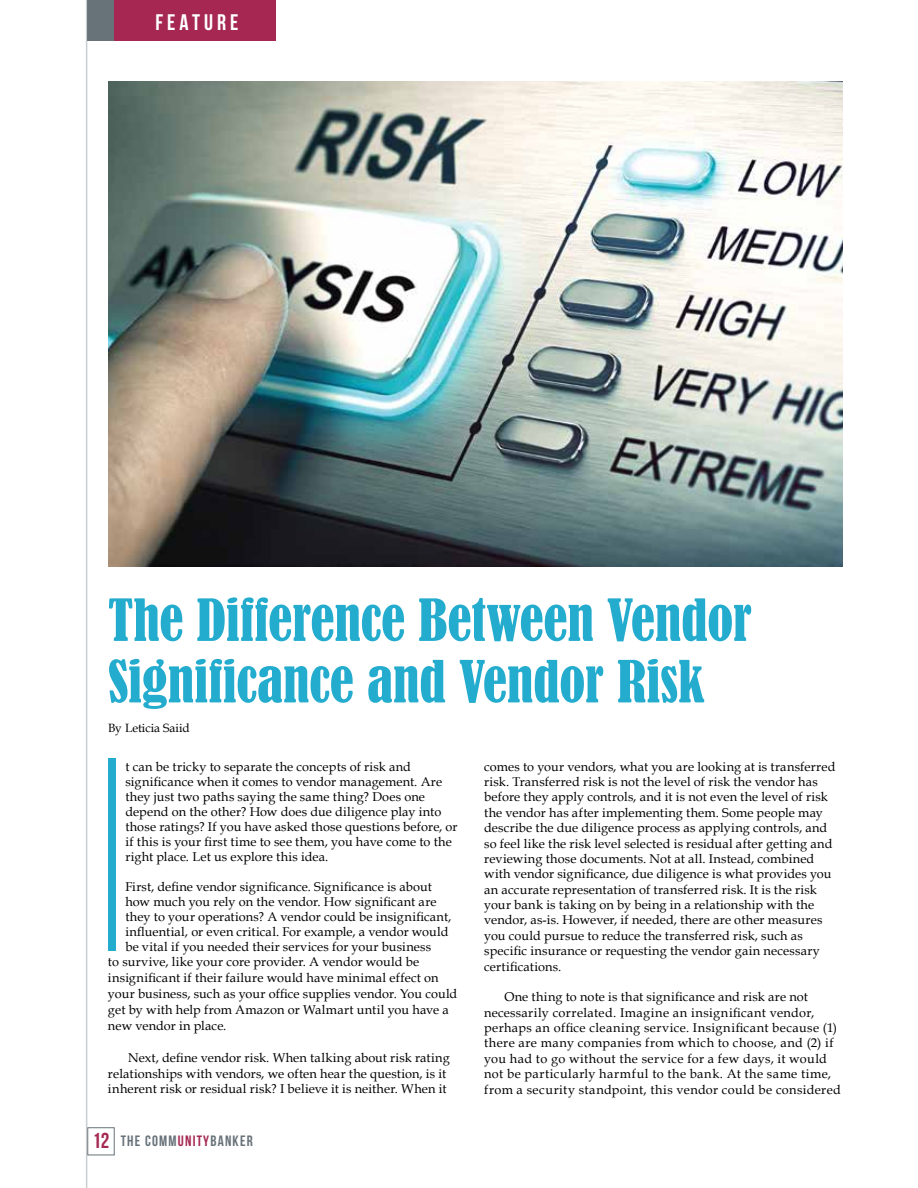
<style>
.page{position:relative;width:918px;height:1188px;background:#fff}
.page>*{position:absolute;margin:0;border:0;box-sizing:border-box;transform-origin:0 0}
.t1{font:192.75px "taller";color:#24acce}
.t2{font:condensed 54px/61.5px "Bernard";letter-spacing:-.005em;color:#24acce}
.t3{font:22.5px "Bebas Neue";letter-spacing:.18em;color:#fff}
.t4{font:15px "Bebas Neue";letter-spacing:.08em;color:#677279}
.t5{font:12.75px/15.5px "Book Antiqua";letter-spacing:.015em;color:#000}
.t6{font:12px "Book Antiqua";color:#000}
.s1{font-size:21.6px;color:#a52752}
.s2{color:#a52752}
</style>
<div class="page">
<div style="left:87px;top:0;width:28px;height:41px;background:#677279"></div>
<div style="left:115px;top:0;width:161px;height:41px;background:#a52752"></div>
<div style="left:87px;top:1127px;width:28px;height:28px;border:1px solid #677279"></div>
<hr style="left:86px;top:0;width:1px;height:1188px;background:#8b9399">
<img style="left:108px;top:81px;width:734px;height:485px">
<h3 class="t3" style="left:156px;top:10px;width:84px">FEATURE</h3>
<h2 class="t2" style="left:108px;top:590px;width:645px">The Difference Between Vendor<br>Significance and Vendor Risk</h2>
<p class="t6" style="left:108px;top:720px;width:83px">By Leticia Saiid</p>
<h1 class="t1" style="left:106px;top:718px;width:13px">I</h1>
<p class="t5" style="left:125px;top:759px;width:334px;line-height:15px">t can be tricky to separate the concepts of risk and significance when it comes to vendor management. Are they just two paths saying the same thing? Does one depend on the other? How does due diligence play into those ratings? If you have asked those questions before, or if this is your first time to see them, you have come to the right place. Let us explore this idea.</p>
<p class="t5" style="left:125px;top:878px;width:308px">First, define vendor significance. Significance is about</p>
<p class="t5" style="left:125px;top:893px;width:313px">how much you rely on the vendor. How significant are</p>
<p class="t5" style="left:125px;top:908px;width:327px">they to your operations? A vendor could be insignificant,</p>
<p class="t5" style="left:125px;top:923px;width:325px">influential, or even critical. For example, a vendor would</p>
<p class="t5" style="left:125px;top:938px;width:307px">be vital if you needed their services for your business</p>
<p class="t5" style="left:108px;top:954px;width:313px">to survive, like your core provider. A vendor would be</p>
<p class="t5" style="left:108px;top:970px;width:332px">insignificant if their failure would have minimal effect on</p>
<p class="t5" style="left:108px;top:986px;width:351px">your business, such as your office supplies vendor. You could</p>
<p class="t5" style="left:108px;top:1002px;width:342px">get by with help from Amazon or Walmart until you have a</p>
<p class="t5" style="left:108px;top:1018px;width:120px">new vendor in place.</p>
<p class="t5" style="left:108px;top:1049px;width:343px;line-height:15.9px;text-indent:20px">Next, define vendor risk. When talking about risk rating relationships with vendors, we often hear the question, is it inherent risk or residual risk? I believe it is neither. When it</p>
<p class="t4" style="left:92px;top:1133px;width:162px"><span class="s1">12</span> THE COMM<span class="s2">UNITY</span>BANKER</p>
<p class="t5" style="left:484px;top:758px;width:353px">comes to your vendors, what you are looking at is transferred risk. Transferred risk is not the level of risk the vendor has before they apply controls, and it is not even the level of risk the vendor has after implementing them. Some people may describe the due diligence process as applying controls, and so feel like the risk level selected is residual after getting and reviewing those documents. Not at all. Instead, combined with vendor significance, due diligence is what provides you an accurate representation of transferred risk. It is the risk your bank is taking on by being in a relationship with the vendor, as-is. However, if needed, there are other measures you could pursue to reduce the transferred risk, such as specific insurance or requesting the vendor gain necessary certifications.</p>
<p class="t5" style="left:484px;top:989px;width:358px;text-indent:20px">One thing to note is that significance and risk are not necessarily correlated. Imagine an insignificant vendor, perhaps an office cleaning service. Insignificant because (1) there are many companies from which to choose, and (2) if you had to go without the service for a few days, it would not be particularly harmful to the bank. At the same time, from a security standpoint, this vendor could be considered</p>
</div>
